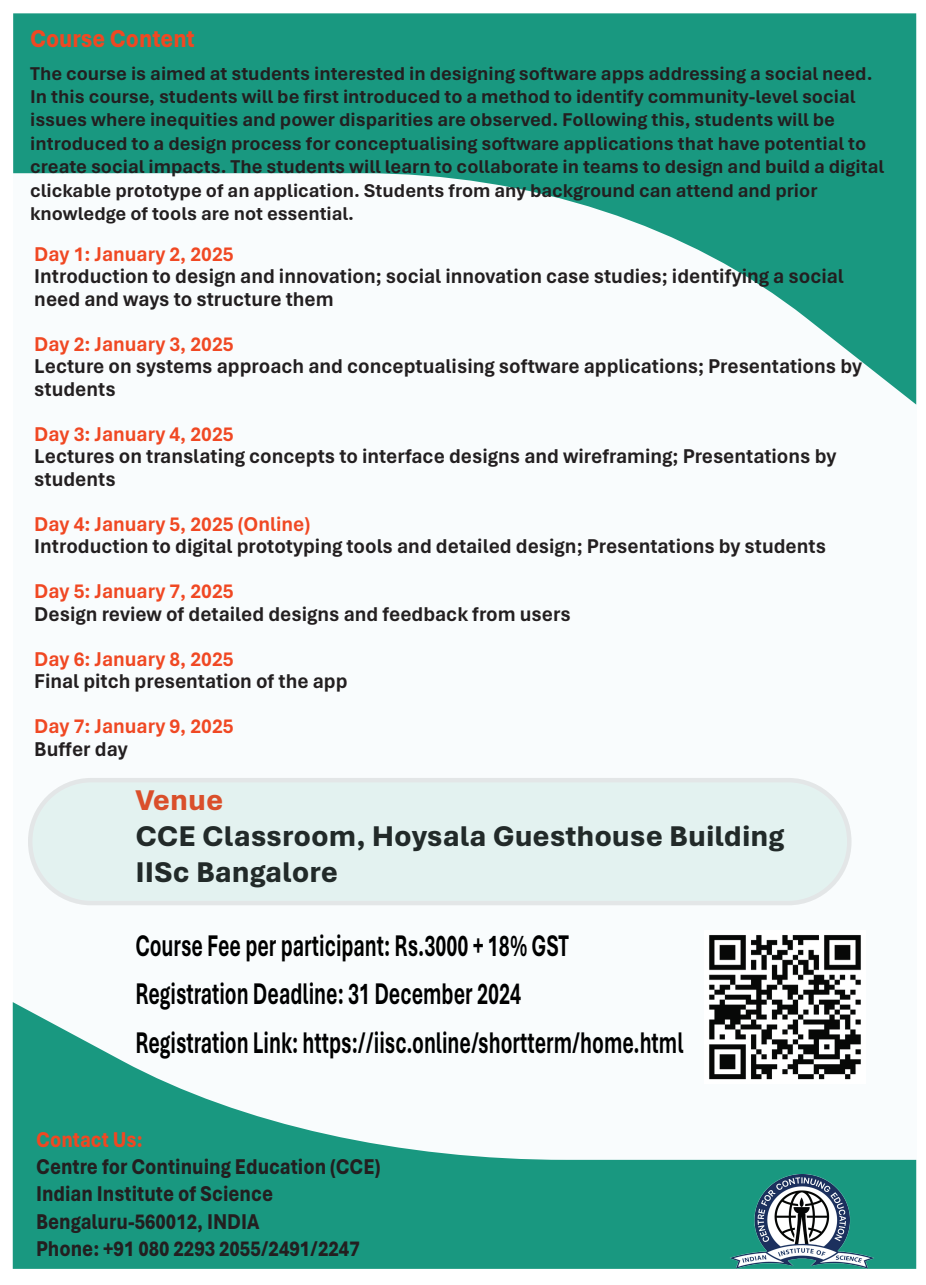
<style>
.page{position:relative;width:926px;height:1285px;background:#fff}
.page>*{position:absolute;margin:0;border:0;box-sizing:border-box;transform-origin:0 0}
.t1{font:700 31.35px/48.2px "Aptos";color:#000;scale:.66 1}
.t2{font:800 30px/36px "Aptos";color:#231f20}
.t3{font:800 30px "Aptos";color:#f04822}
.t4{font:800 25.65px "Aptos";color:#f04822;scale:.88 1}
.t5{font:800 22.5px/27px "Aptos";color:#231f20;scale:.86 1}
.t6{font:800 22.5px "Aptos";color:#f04822;scale:.86 1}
.t7{font:700 21px/22.5px "Aptos";color:#231f20;scale:.96 1}
.t8{font:700 21px "Aptos";color:#f04823;scale:.96 1}
.t9{font:700 19.5px/23.4px "Aptos";color:#231f20}
</style>
<div class="page">
<div style="left:13px;top:16px;width:902px;height:1249px;background:#f9fcfd"></div>
<svg style="left:13px;top:13px;width:902px;height:391px;fill:#199880"></svg>
<svg style="left:13px;top:1002px;width:902px;height:266px;fill:#199880"></svg>
<img style="left:704px;top:935px;width:160px;height:147px">
<img style="left:729px;top:1174px;width:145px;height:94px">
<div style="left:30px;top:780px;width:818px;height:123px;background:#e3f2f0;border-radius:61px"></div>
<div style="left:28px;top:777px;width:823px;height:128px;border:4px solid #211e1e;border-radius:61px"></div>
<h3 class="t4" style="left:30px;top:21px;width:188px">Course Content</h3>
<p class="t9" style="left:30px;top:61px;width:855px">The course is aimed at students interested in designing software apps addressing a social need.<br>In this course, students will be first introduced to a method to identify community-level social issues where inequities and power disparities are observed. Following this, students will be introduced to a design process for conceptualising software applications that have potential to create social impacts. The students will learn to collaborate in teams to design and build a digital clickable prototype of an application. Students from any background can attend and prior knowledge of tools are not essential.</p>
<p class="t8" style="left:34px;top:239px;width:209px">Day 1: January 2, 2025</p>
<p class="t7" style="left:34px;top:264px;width:844px">Introduction to design and innovation; social innovation case studies; identifying a social need and ways to structure them</p>
<p class="t8" style="left:34px;top:329px;width:209px">Day 2: January 3, 2025</p>
<p class="t7" style="left:34px;top:354px;width:863px">Lecture on systems approach and conceptualising software applications; Presentations by students</p>
<p class="t8" style="left:34px;top:419px;width:209px">Day 3: January 4, 2025</p>
<p class="t7" style="left:34px;top:444px;width:836px">Lectures on translating concepts to interface designs and wireframing; Presentations by students</p>
<p class="t8" style="left:34px;top:509px;width:289px">Day 4: January 5, 2025 (Online)</p>
<p class="t7" style="left:34px;top:534px;width:825px">Introduction to digital prototyping tools and detailed design; Presentations by students</p>
<p class="t8" style="left:34px;top:577px;width:209px">Day 5: January 7, 2025</p>
<p class="t7" style="left:34px;top:602px;width:560px">Design review of detailed designs and feedback from users</p>
<p class="t8" style="left:34px;top:644px;width:209px">Day 6: January 8, 2025</p>
<p class="t7" style="left:34px;top:669px;width:327px">Final pitch presentation of the app</p>
<p class="t8" style="left:34px;top:712px;width:209px">Day 7: January 9, 2025</p>
<p class="t7" style="left:34px;top:737px;width:99px">Buffer day</p>
<h2 class="t3" style="left:135px;top:779px;width:89px">Venue</h2>
<h2 class="t2" style="left:135px;top:816px;width:650px">CCE Classroom, Hoysala Guesthouse Building<br>IISc Bangalore</h2>
<h1 class="t1" style="left:135px;top:920px;width:831px">Course Fee per participant: Rs.3000 + 18% GST<br>Registration Deadline: 31 December 2024<br>Registration Link: https://iisc.online/shortterm/home.html</h1>
<p class="t6" style="left:36px;top:1124px;width:125px">Contact Us:</p>
<p class="t5" style="left:36px;top:1152px;width:402px">Centre for Continuing Education (CCE)<br>Indian Institute of Science<br>Bengaluru-560012, INDIA<br>Phone: +91 080 2293 2055/2491/2247</p>
</div>
